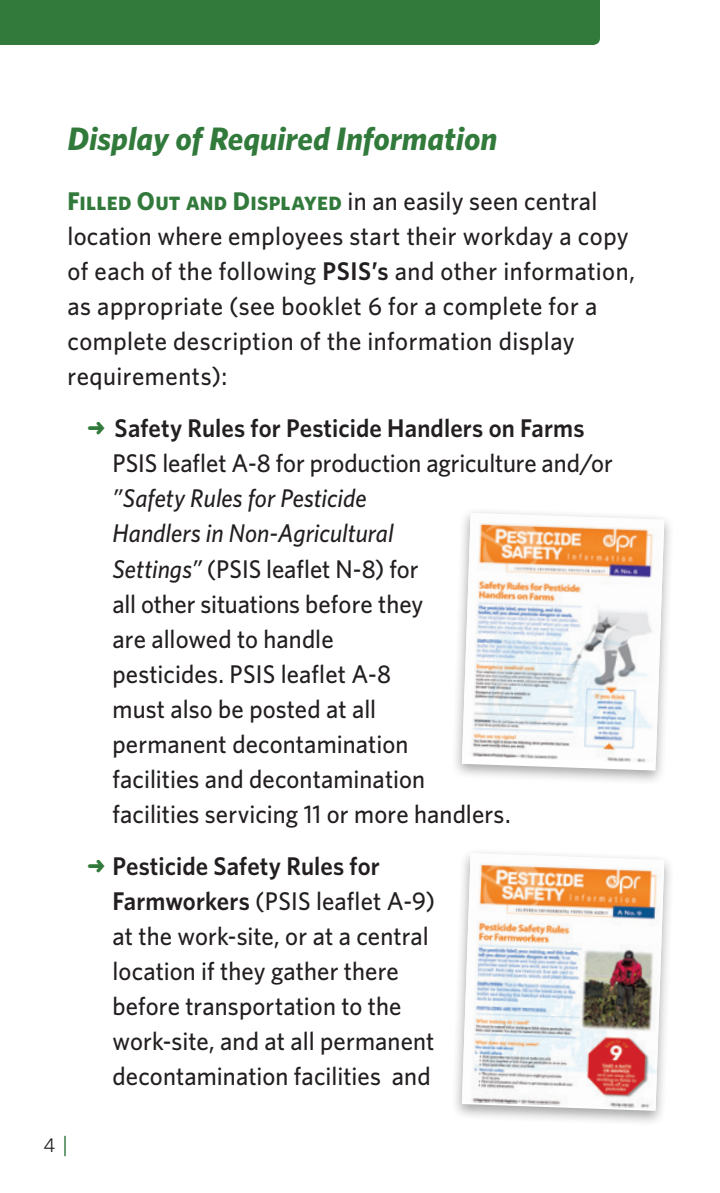
<style>
.page{position:relative;width:720px;height:1193px;background:#fff}
.page>*{position:absolute;margin:0;border:0;box-sizing:border-box;transform-origin:0 0}
.t1{font:italic 700 32.5px "Whitney";color:#317a3b}
.t2{font:500 25.5px/35px "Whitney";letter-spacing:.005em;color:#231f20;scale:.96 1}
.t3{font:20px "Whitney";color:#231f20}
.s1{font-family:"Whitney Bold SC";font-weight:400;color:#317a3b}
.s2{font-weight:600}
.s3{color:#317a3b}
.s4{font-style:italic}
.s5{font-size:22.5px;color:#257138}
</style>
<div class="page">
<div style="left:0;top:0;width:600px;height:45px;background:#317a3b"></div>
<div style="left:451px;top:847px;width:224px;height:279px;background:#231f20;opacity:.4"></div>
<img style="left:462px;top:853px;width:202px;height:255px">
<div style="left:451px;top:507px;width:224px;height:279px;background:#231f20;opacity:.4"></div>
<svg style="left:462px;top:763px;width:202px;height:7px"></svg>
<img style="left:462px;top:513px;width:202px;height:250px">
<h3 class="t1" style="left:68px;top:119px;width:432px">Display of Required Information</h3>
<p class="t2" style="left:68px;top:183px;width:593px"><span class="s1">Filled Out and Displayed</span> in an easily seen central location where employees start their workday a copy of each of the following <span class="s2">PSIS’s</span> and other information, as appropriate (see booklet 6 for a complete for a complete description of the information display requirements):</p>
<p class="t2" style="left:112px;top:410px;width:523px;text-indent:-25px"><span class="s3">➜➜</span> <span class="s2">Safety Rules for Pesticide Handlers on Farms </span>PSIS leaflet A-8 for production agriculture and/or <span class="s4">”Safety Rules for Pesticide<br>Handlers in Non-Agricultural<br>Settings”</span> (PSIS leaflet N-8) for<br>all other situations before they<br>are allowed to handle<br>pesticides. PSIS leaflet A-8<br>must also be posted at all<br>permanent decontamination<br>facilities and decontamination<br>facilities servicing 11 or more handlers.</p>
<p class="t2" style="left:112px;top:848px;width:338px;text-indent:-25px"><span class="s3">➜➜</span><span class="s2">Pesticide Safety Rules for<br>Farmworkers</span> (PSIS leaflet A-9) at the work-site, or at a central location if they gather there before transportation to the work-site, and at all permanent decontamination facilities and</p>
<p class="t3" style="left:43px;top:1133px;width:26px">4 <span class="s5">|</span></p>
</div>
